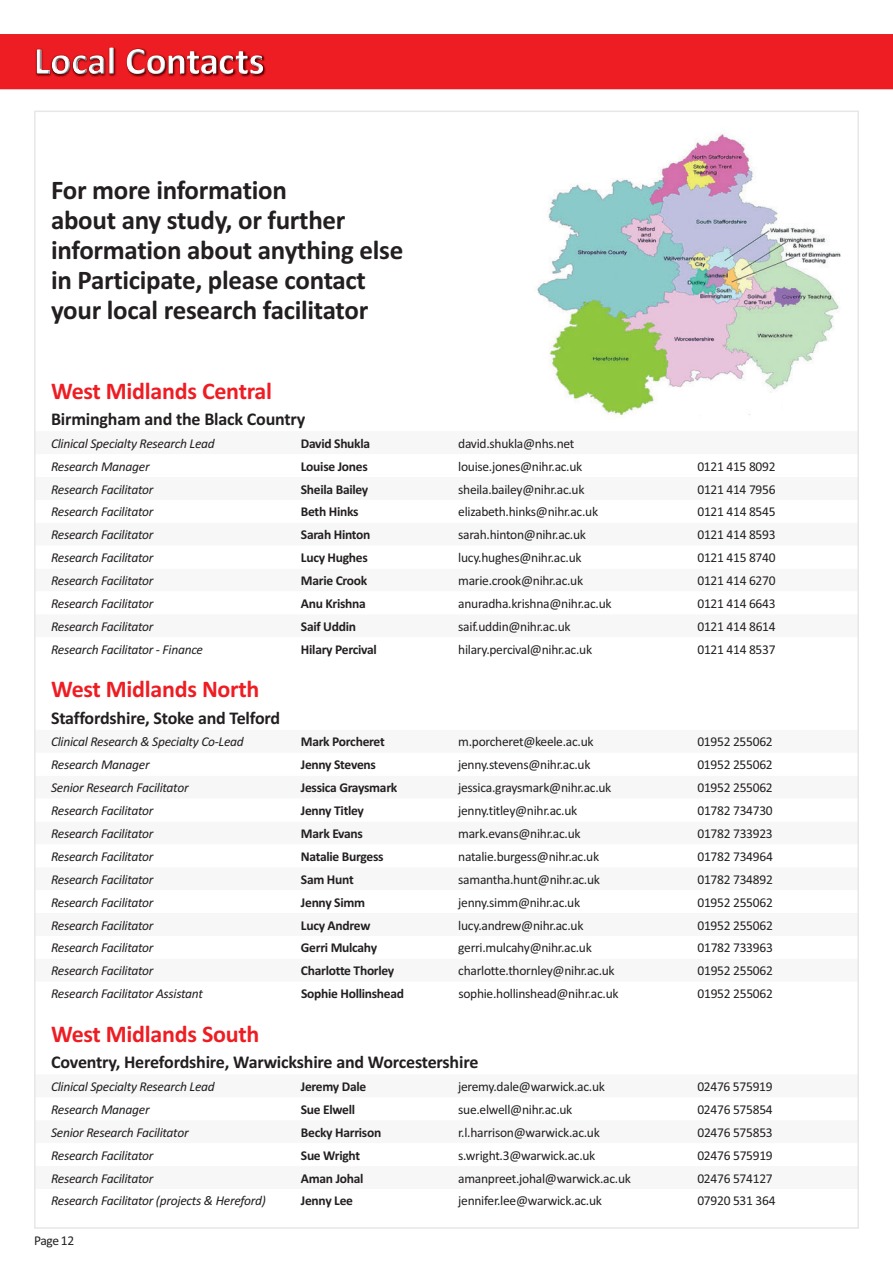
<style>
.page{position:relative;width:893px;height:1263px;background:#fff}
.page>*{position:absolute;margin:0;border:0;box-sizing:border-box;transform-origin:0 0}
.t1{font:700 27px/30px "Calibri";letter-spacing:-.01em;color:#231f20}
.t2{font:700 24px "Calibri";letter-spacing:-.01em;color:#ee1d23}
.t3{font:700 18px "Calibri";letter-spacing:-.01em;color:#231f20}
.t4{font:13.5px "Calibri";letter-spacing:-.02em;color:#231f20}
.t5{font:italic 13.5px "Calibri";letter-spacing:-.02em;color:#231f20}
.t6{font:700 13.5px "Calibri";letter-spacing:-.02em;color:#231f20}
</style>
<div class="page">
<div style="left:0;top:34px;width:893px;height:55px;background:#ee1d23"></div>
<img style="left:537px;top:133px;width:304px;height:282px">
<img style="left:35px;top:47px;width:231px;height:30px">
<img style="left:37px;top:48px;width:226px;height:26px">
<img style="left:37px;top:73px;width:67px;height:1px">
<img style="left:37px;top:49px;width:67px;height:24px">
<h1 class="t1" style="left:51px;top:177px;width:354px">For more information<br>about any study, or further information about anything else in Participate, please contact your local research facilitator</h1>
<h2 class="t2" style="left:51px;top:382px;width:223px">West Midlands Central</h2>
<h3 class="t3" style="left:51px;top:413px;width:256px">Birmingham and the Black Country</h3>
<p class="t5" style="left:51px;top:439px;width:165px">Clinical Specialty Research Lead</p>
<p class="t6" style="left:301px;top:439px;width:71px">David Shukla</p>
<p class="t4" style="left:458px;top:439px;width:118px">david.shukla@nhs.net</p>
<p class="t5" style="left:51px;top:461px;width:100px">Research Manager</p>
<p class="t6" style="left:301px;top:461px;width:68px">Louise Jones</p>
<p class="t4" style="left:458px;top:461px;width:126px">louise.jones@nihr.ac.uk</p>
<p class="t4" style="left:697px;top:461px;width:80px">0121 415 8092</p>
<p class="t5" style="left:51px;top:484px;width:104px">Research Facilitator</p>
<p class="t6" style="left:301px;top:484px;width:69px">Sheila Bailey</p>
<p class="t4" style="left:458px;top:484px;width:128px">sheila.bailey@nihr.ac.uk</p>
<p class="t4" style="left:697px;top:484px;width:80px">0121 414 7956</p>
<p class="t5" style="left:51px;top:507px;width:104px">Research Facilitator</p>
<p class="t6" style="left:301px;top:507px;width:59px">Beth Hinks</p>
<p class="t4" style="left:458px;top:507px;width:141px">elizabeth.hinks@nihr.ac.uk</p>
<p class="t4" style="left:697px;top:507px;width:80px">0121 414 8545</p>
<p class="t5" style="left:51px;top:530px;width:104px">Research Facilitator</p>
<p class="t6" style="left:301px;top:530px;width:71px">Sarah Hinton</p>
<p class="t4" style="left:458px;top:530px;width:129px">sarah.hinton@nihr.ac.uk</p>
<p class="t4" style="left:697px;top:530px;width:80px">0121 414 8593</p>
<p class="t5" style="left:51px;top:553px;width:104px">Research Facilitator</p>
<p class="t6" style="left:301px;top:553px;width:68px">Lucy Hughes</p>
<p class="t4" style="left:458px;top:553px;width:125px">lucy.hughes@nihr.ac.uk</p>
<p class="t4" style="left:697px;top:553px;width:80px">0121 415 8740</p>
<p class="t5" style="left:51px;top:576px;width:104px">Research Facilitator</p>
<p class="t6" style="left:301px;top:576px;width:68px">Marie Crook</p>
<p class="t4" style="left:458px;top:576px;width:126px">marie.crook@nihr.ac.uk</p>
<p class="t4" style="left:697px;top:576px;width:80px">0121 414 6270</p>
<p class="t5" style="left:51px;top:599px;width:104px">Research Facilitator</p>
<p class="t6" style="left:301px;top:599px;width:66px">Anu Krishna</p>
<p class="t4" style="left:458px;top:599px;width:155px">anuradha.krishna@nihr.ac.uk</p>
<p class="t4" style="left:697px;top:599px;width:80px">0121 414 6643</p>
<p class="t5" style="left:51px;top:622px;width:104px">Research Facilitator</p>
<p class="t6" style="left:301px;top:622px;width:57px">Saif Uddin</p>
<p class="t4" style="left:458px;top:622px;width:114px">saif.uddin@nihr.ac.uk</p>
<p class="t4" style="left:697px;top:622px;width:80px">0121 414 8614</p>
<p class="t5" style="left:51px;top:644px;width:153px">Research Facilitator - Finance</p>
<p class="t6" style="left:301px;top:644px;width:77px">Hilary Percival</p>
<p class="t4" style="left:458px;top:644px;width:135px">hilary.percival@nihr.ac.uk</p>
<p class="t4" style="left:697px;top:644px;width:80px">0121 414 8537</p>
<h2 class="t2" style="left:51px;top:681px;width:210px">West Midlands North</h2>
<h3 class="t3" style="left:51px;top:711px;width:231px">Staffordshire, Stoke and Telford</h3>
<p class="t5" style="left:51px;top:737px;width:194px">Clinical Research &amp; Specialty Co-Lead</p>
<p class="t6" style="left:301px;top:737px;width:85px">Mark Porcheret</p>
<p class="t4" style="left:458px;top:737px;width:137px">m.porcheret@keele.ac.uk</p>
<p class="t4" style="left:697px;top:737px;width:77px">01952 255062</p>
<p class="t5" style="left:51px;top:760px;width:100px">Research Manager</p>
<p class="t6" style="left:301px;top:760px;width:77px">Jenny Stevens</p>
<p class="t4" style="left:458px;top:760px;width:134px">jenny.stevens@nihr.ac.uk</p>
<p class="t4" style="left:697px;top:760px;width:77px">01952 255062</p>
<p class="t5" style="left:51px;top:783px;width:139px">Senior Research Facilitator</p>
<p class="t6" style="left:301px;top:783px;width:98px">Jessica Graysmark</p>
<p class="t4" style="left:458px;top:783px;width:155px">jessica.graysmark@nihr.ac.uk</p>
<p class="t4" style="left:697px;top:783px;width:77px">01952 255062</p>
<p class="t5" style="left:51px;top:806px;width:104px">Research Facilitator</p>
<p class="t6" style="left:301px;top:806px;width:65px">Jenny Titley</p>
<p class="t4" style="left:458px;top:806px;width:121px">jenny.titley@nihr.ac.uk</p>
<p class="t4" style="left:697px;top:806px;width:77px">01782 734730</p>
<p class="t5" style="left:51px;top:829px;width:104px">Research Facilitator</p>
<p class="t6" style="left:301px;top:829px;width:64px">Mark Evans</p>
<p class="t4" style="left:458px;top:829px;width:124px">mark.evans@nihr.ac.uk</p>
<p class="t4" style="left:697px;top:829px;width:77px">01782 733923</p>
<p class="t5" style="left:51px;top:852px;width:104px">Research Facilitator</p>
<p class="t6" style="left:301px;top:852px;width:84px">Natalie Burgess</p>
<p class="t4" style="left:458px;top:852px;width:142px">natalie.burgess@nihr.ac.uk</p>
<p class="t4" style="left:697px;top:852px;width:77px">01782 734964</p>
<p class="t5" style="left:51px;top:875px;width:104px">Research Facilitator</p>
<p class="t6" style="left:301px;top:875px;width:54px">Sam Hunt</p>
<p class="t4" style="left:458px;top:875px;width:143px">samantha.hunt@nihr.ac.uk</p>
<p class="t4" style="left:697px;top:875px;width:77px">01782 734892</p>
<p class="t5" style="left:51px;top:897px;width:104px">Research Facilitator</p>
<p class="t6" style="left:301px;top:897px;width:66px">Jenny Simm</p>
<p class="t4" style="left:458px;top:897px;width:123px">jenny.simm@nihr.ac.uk</p>
<p class="t4" style="left:697px;top:897px;width:77px">01952 255062</p>
<p class="t5" style="left:51px;top:920px;width:104px">Research Facilitator</p>
<p class="t6" style="left:301px;top:920px;width:71px">Lucy Andrew</p>
<p class="t4" style="left:458px;top:920px;width:127px">lucy.andrew@nihr.ac.uk</p>
<p class="t4" style="left:697px;top:920px;width:77px">01952 255062</p>
<p class="t5" style="left:51px;top:943px;width:104px">Research Facilitator</p>
<p class="t6" style="left:301px;top:943px;width:78px">Gerri Mulcahy</p>
<p class="t4" style="left:458px;top:943px;width:135px">gerri.mulcahy@nihr.ac.uk</p>
<p class="t4" style="left:697px;top:943px;width:77px">01782 733963</p>
<p class="t5" style="left:51px;top:966px;width:104px">Research Facilitator</p>
<p class="t6" style="left:301px;top:966px;width:95px">Charlotte Thorley</p>
<p class="t4" style="left:458px;top:966px;width:158px">charlotte.thornley@nihr.ac.uk</p>
<p class="t4" style="left:697px;top:966px;width:77px">01952 255062</p>
<p class="t5" style="left:51px;top:989px;width:153px">Research Facilitator Assistant</p>
<p class="t6" style="left:301px;top:989px;width:105px">Sophie Hollinshead</p>
<p class="t4" style="left:458px;top:989px;width:162px">sophie.hollinshead@nihr.ac.uk</p>
<p class="t4" style="left:697px;top:989px;width:77px">01952 255062</p>
<h2 class="t2" style="left:51px;top:1025px;width:210px">West Midlands South</h2>
<h3 class="t3" style="left:51px;top:1056px;width:429px">Coventry, Herefordshire, Warwickshire and Worcestershire</h3>
<p class="t5" style="left:51px;top:1082px;width:165px">Clinical Specialty Research Lead</p>
<p class="t6" style="left:301px;top:1082px;width:67px">Jeremy Dale</p>
<p class="t4" style="left:458px;top:1082px;width:148px">jeremy.dale@warwick.ac.uk</p>
<p class="t4" style="left:697px;top:1082px;width:77px">02476 575919</p>
<p class="t5" style="left:51px;top:1105px;width:100px">Research Manager</p>
<p class="t6" style="left:301px;top:1105px;width:56px">Sue Elwell</p>
<p class="t4" style="left:458px;top:1105px;width:116px">sue.elwell@nihr.ac.uk</p>
<p class="t4" style="left:697px;top:1105px;width:77px">02476 575854</p>
<p class="t5" style="left:51px;top:1127px;width:139px">Senior Research Facilitator</p>
<p class="t6" style="left:301px;top:1127px;width:82px">Becky Harrison</p>
<p class="t4" style="left:458px;top:1127px;width:143px">r.l.harrison@warwick.ac.uk</p>
<p class="t4" style="left:697px;top:1127px;width:77px">02476 575853</p>
<p class="t5" style="left:51px;top:1150px;width:104px">Research Facilitator</p>
<p class="t6" style="left:301px;top:1150px;width:61px">Sue Wright</p>
<p class="t4" style="left:458px;top:1150px;width:139px">s.wright.3@warwick.ac.uk</p>
<p class="t4" style="left:697px;top:1150px;width:77px">02476 575919</p>
<p class="t5" style="left:51px;top:1173px;width:104px">Research Facilitator</p>
<p class="t6" style="left:301px;top:1173px;width:64px">Aman Johal</p>
<p class="t4" style="left:458px;top:1173px;width:174px">amanpreet.johal@warwick.ac.uk</p>
<p class="t4" style="left:697px;top:1173px;width:77px">02476 574127</p>
<p class="t5" style="left:51px;top:1196px;width:216px">Research Facilitator (projects &amp; Hereford)</p>
<p class="t6" style="left:301px;top:1196px;width:54px">Jenny Lee</p>
<p class="t4" style="left:458px;top:1196px;width:145px">jennifer.lee@warwick.ac.uk</p>
<p class="t4" style="left:697px;top:1196px;width:80px">07920 531 364</p>
<p class="t4" style="left:34px;top:1236px;width:42px">Page 12</p>
</div>
